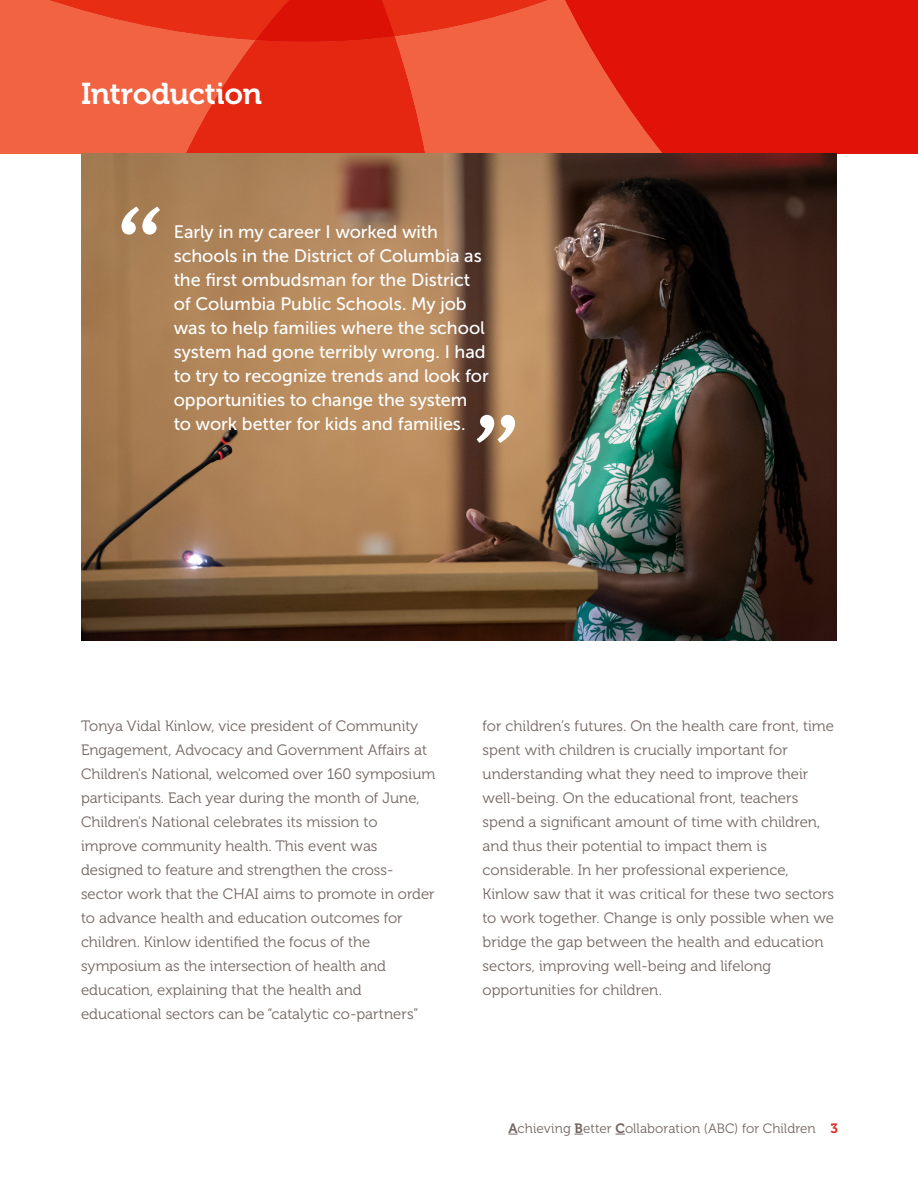
<style>
.page{position:relative;width:918px;height:1188px;background:#fff}
.page>*{position:absolute;margin:0;border:0;box-sizing:border-box;transform-origin:0 0}
.t1{font:700 90px "Archer";color:#fff}
.t2{font:30px "Museo 700";letter-spacing:-.01em;color:#fff}
.t3{font:18px/24px "Museo Sans 500";letter-spacing:-.005em;color:#fff}
.t4{font:15px/24px "Museo 300";color:#736662}
.t5{font:13.5px "Museo 300";letter-spacing:.005em;color:#736662}
.s1{font-family:"Museo 700"}
.s2{font-family:"Museo 700";color:#df271c}
</style>
<div class="page">
<div style="left:667px;top:0;width:251px;height:153px;background:#e11309"></div>
<svg style="left:0;top:0;width:667px;height:153px;background:#eb462b"></svg>
<img style="left:81px;top:153px;width:756px;height:487px">
<svg style="left:477px;top:415px;width:38px;height:28px"></svg>
<h2 class="t2" style="left:81px;top:76px;width:183px">Introduction</h2>
<h1 class="t1" style="left:118px;top:166px;width:44px">“</h1>
<p class="t3" style="left:174px;top:220px;width:317px">Early in my career I worked with schools in the District of Columbia as the first ombudsman for the District of Columbia Public Schools. My job was to help families where the school system had gone terribly wrong. I had to try to recognize trends and look for opportunities to change the system to work better for kids and families.</p>
<p class="t4" style="left:81px;top:714px;width:356px">Tonya Vidal Kinlow, vice president of Community Engagement, Advocacy and Government Affairs at Children's National, welcomed over 160 symposium participants. Each year during the month of June, Children's National celebrates its mission to improve community health. This event was designed to feature and strengthen the cross&shy;sector work that the CHAI aims to promote in order to advance health and education outcomes for children. Kinlow identified the focus of the symposium as the intersection of health and education, explaining that the health and educational sectors can be “catalytic co-partners”</p>
<p class="t4" style="left:483px;top:714px;width:353px">for children’s futures. On the health care front, time spent with children is crucially important for understanding what they need to improve their well-being. On the educational front, teachers spend a significant amount of time with children, and thus their potential to impact them is considerable. In her professional experience, Kinlow saw that it was critical for these two sectors to work together. Change is only possible when we bridge the gap between the health and education sectors, improving well-being and lifelong opportunities for children.</p>
<p class="t5" style="left:508px;top:1121px;width:331px"><span class="s1">A</span>chieving <span class="s1">B</span>etter <span class="s1">C</span>ollaboration (ABC) for Children <span class="s2">3</span></p>
</div>
